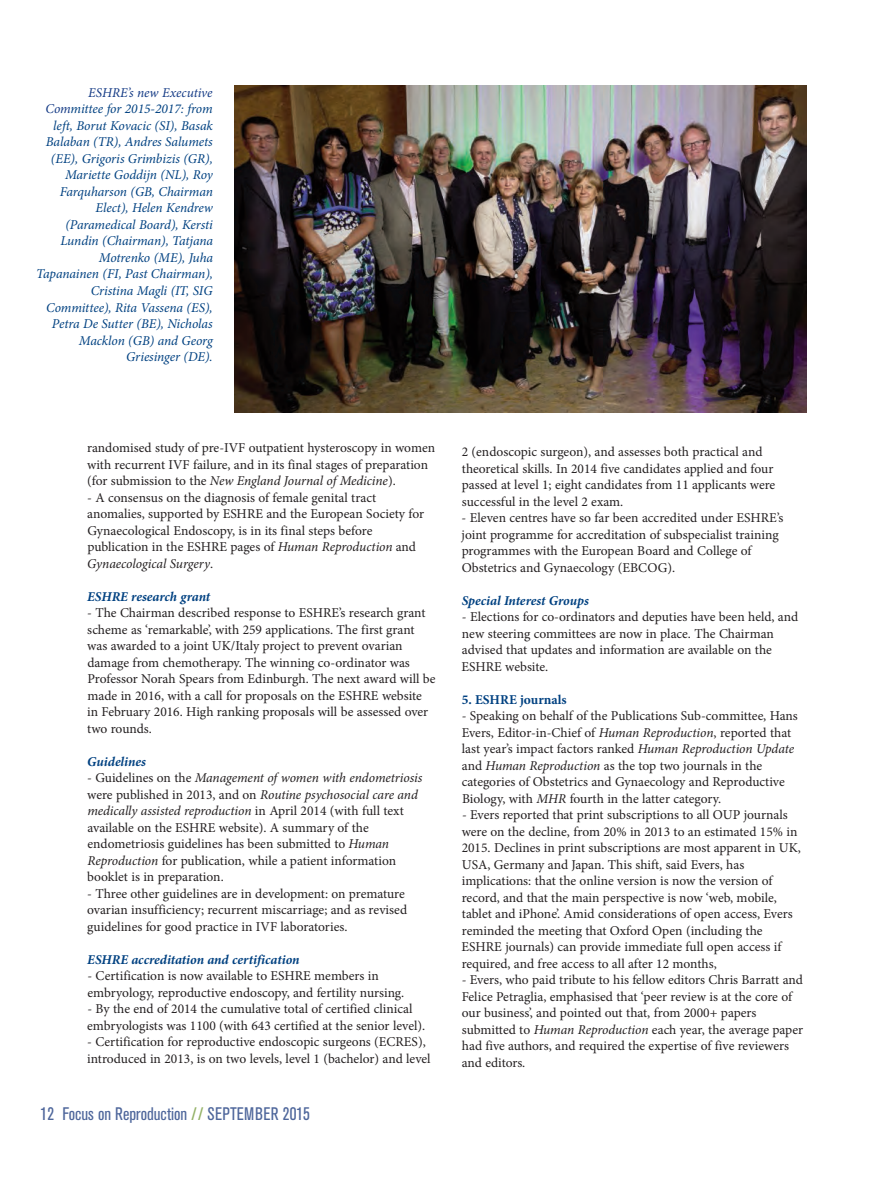
<style>
.page{position:relative;width:893px;height:1178px;background:#fff}
.page>*{position:absolute;margin:0;border:0;box-sizing:border-box;transform-origin:0 0}
.t1{font:condensed 18px "Akzidenz Grotesk BQ";color:#4e669b}
.t2{font:13.5px/16.5px "Minion Pro";color:#231f20}
.t3{font:italic 13.5px/16.5px "Minion Pro";letter-spacing:-.005em;color:#014181;text-align:right}
.t4{font:italic 700 13.5px "Minion Pro";color:#014181}
.t5{font:700 13.5px "Minion Pro";color:#014181}
.s1{color:#143a85}
.s2{font-style:italic}
.s3{color:#93b166}
</style>
<div class="page">
<img style="left:235px;top:85px;width:572px;height:327px">
<p class="t3" style="left:36px;top:85px;width:178px"><span class="s1">ESHRE’s new Executive<br>Com</span>mittee for 2015-2017: from left, Borut Kovacic (SI), Basak<br>Balaban (TR), Andres Salumets (EE), Grigoris Grimbizis (GR),<br>Mariette Goddijn (NL), Roy<br>Farquharson (GB, Chairman<br>Elect), Helen Kendrew (Paramedical Board), Kersti<br>Lundin (Chairman), Tatjana<br>Motrenko (ME), Juha<br>Tapanainen (FI, Past Chairman),<br>Cristina Magli (IT, SIG<br>Committee), Rita Vassena (ES),<br>Petra De Sutter (BE), Nicholas<br>Macklon (GB) and Georg<br>Griesinger (DE).</p>
<p class="t2" style="left:87px;top:441px;width:350px">randomised study of pre-IVF outpatient hysteroscopy in women with recurrent IVF failure, and in its final stages of preparation (for submission to the <span class="s2">New England Journal of Medicine</span>).</p>
<p class="t2" style="left:87px;top:490px;width:338px">- A consensus on the diagnosis of female genital tract anomalies, supported by ESHRE and the European Society for Gynaecological Endoscopy, is in its final steps before publication in the ESHRE pages of <span class="s2">Human Reproduction</span> and <span class="s2">Gynaecological Surgery</span>.</p>
<p class="t4" style="left:87px;top:591px;width:124px">ESHRE research grant</p>
<p class="t2" style="left:87px;top:606px;width:350px">- The Chairman described response to ESHRE’s research grant scheme as ‘remarkable’, with 259 applications. The first grant was awarded to a joint UK/Italy project to prevent ovarian damage from chemotherapy. The winning co-ordinator was Professor Norah Spears from Edinburgh. The next award will be made in 2016, with a call for proposals on the ESHRE website in February 2016. High ranking proposals will be assessed over two rounds.</p>
<p class="t4" style="left:87px;top:756px;width:60px">Guidelines</p>
<p class="t2" style="left:87px;top:771px;width:337px">- Guidelines on the <span class="s2">Management of women with endometriosis </span>were published in 2013, and on <span class="s2">Routine psychosocial care and medically assisted reproduction</span> in April 2014 (with full text available on the ESHRE website). A summary of the endometriosis guidelines has been submitted to <span class="s2">Human Reproduction</span> for publication, while a patient information booklet is in preparation.</p>
<p class="t2" style="left:87px;top:886px;width:321px">- Three other guidelines are in development: on premature ovarian insufficiency; recurrent miscarriage; and as revised guidelines for good practice in IVF laboratories.</p>
<p class="t4" style="left:87px;top:954px;width:214px">ESHRE accreditation and certification</p>
<p class="t2" style="left:87px;top:969px;width:318px">- Certification is now available to ESHRE members in embryology, reproductive endoscopy, and fertility nursing.</p>
<p class="t2" style="left:87px;top:1002px;width:340px">- By the end of 2014 the cumulative total of certified clinical embryologists was 1100 (with 643 certified at the senior level).</p>
<p class="t2" style="left:87px;top:1035px;width:345px">- Certification for reproductive endoscopic surgeons (ECRES), introduced in 2013, is on two levels, level 1 (bachelor) and level</p>
<h1 class="t1" style="left:41px;top:1107px;width:271px">12 Focus on Reproduction <span class="s3">//</span> SEPTEMBER 2015</h1>
<p class="t2" style="left:462px;top:445px;width:315px">2 (endoscopic surgeon), and assesses both practical and theoretical skills. In 2014 five candidates applied and four passed at level 1; eight candidates from 11 applicants were successful in the level 2 exam.</p>
<p class="t2" style="left:462px;top:511px;width:323px">- Eleven centres have so far been accredited under ESHRE’s joint programme for accreditation of subspecialist training programmes with the European Board and College of Obstetrics and Gynaecology (EBCOG).</p>
<p class="t4" style="left:462px;top:595px;width:129px">Special Interest Groups</p>
<p class="t2" style="left:462px;top:610px;width:338px">- Elections for co-ordinators and deputies have been held, and new steering committees are now in place. The Chairman advised that updates and information are available on the ESHRE website.</p>
<p class="t5" style="left:462px;top:694px;width:107px">5. ESHRE journals</p>
<p class="t2" style="left:462px;top:709px;width:338px">- Speaking on behalf of the Publications Sub-committee, Hans Evers, Editor-in-Chief of <span class="s2">Human Reproduction</span>, reported that last year’s impact factors ranked <span class="s2">Human Reproduction Update </span>and <span class="s2">Human Reproduction</span> as the top two journals in the categories of Obstetrics and Gynaecology and Reproductive Biology, with <span class="s2">MHR</span> fourth in the latter category.</p>
<p class="t2" style="left:462px;top:808px;width:341px">- Evers reported that print subscriptions to all OUP journals were on the decline, from 20% in 2013 to an estimated 15% in 2015. Declines in print subscriptions are most apparent in UK, USA, Germany and Japan. This shift, said Evers, has implications: that the online version is now the version of record, and that the main perspective is now ‘web, mobile, tablet and iPhone’. Amid considerations of open access, Evers reminded the meeting that Oxford Open (including the ESHRE journals) can provide immediate full open access if required, and free access to all after 12 months,</p>
<p class="t2" style="left:462px;top:973px;width:343px">- Evers, who paid tribute to his fellow editors Chris Barratt and Felice Petraglia, emphasised that ‘peer review is at the core of our business’, and pointed out that, from 2000+ papers submitted to <span class="s2">Human Reproduction</span> each year, the average paper had five authors, and required the expertise of five reviewers and editors.</p>
</div>
